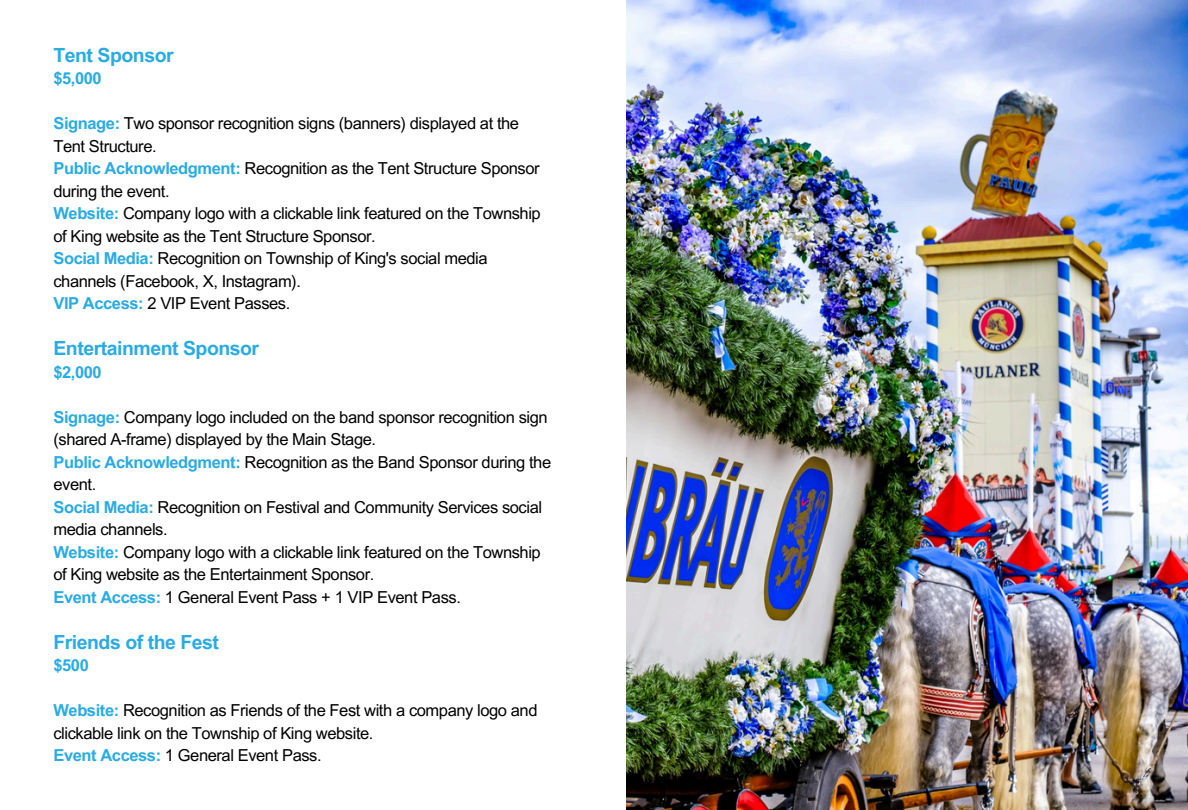
<style>
.page{position:relative;width:1188px;height:810px;background:#fff}
.page>*{position:absolute;margin:0;border:0;box-sizing:border-box;transform-origin:0 0}
.t1{font:700 19.5px "Arial MT Pro";letter-spacing:-.025em;color:#29abe3}
.t2{font:16.5px/22.5px "Arial MT Pro";letter-spacing:-.025em;color:#000}
.t3{font:700 16.5px "Arial MT Pro";letter-spacing:-.025em;color:#29abe3}
.s1{font-weight:700;color:#29abe3}
</style>
<div class="page">
<img style="left:626px;top:0;width:562px;height:810px">
<h1 class="t1" style="left:53px;top:48px;width:122px">Tent Sponsor</h1>
<h1 class="t3" style="left:53px;top:72px;width:50px">$5,000</h1>
<p class="t2" style="left:53px;top:114px;width:467px"><span class="s1">Signage:</span> Two sponsor recognition signs (banners) displayed at the<br>Tent Structure.</p>
<p class="t2" style="left:53px;top:159px;width:488px"><span class="s1">Public Acknowledgment:</span> Recognition as the Tent Structure Sponsor during the event.</p>
<p class="t2" style="left:53px;top:204px;width:489px"><span class="s1">Website:</span> Company logo with a clickable link featured on the Township of King website as the Tent Structure Sponsor.</p>
<p class="t2" style="left:53px;top:249px;width:436px"><span class="s1">Social Media:</span> Recognition on Township of King's social media channels (Facebook, X, Instagram).</p>
<p class="t2" style="left:53px;top:294px;width:238px"><span class="s1">VIP Access:</span> 2 VIP Event Passes.</p>
<h1 class="t1" style="left:53px;top:341px;width:207px">Entertainment Sponsor</h1>
<h1 class="t3" style="left:53px;top:366px;width:50px">$2,000</h1>
<p class="t2" style="left:53px;top:408px;width:496px"><span class="s1">Signage:</span> Company logo included on the band sponsor recognition sign (shared A-frame) displayed by the Main Stage.</p>
<p class="t2" style="left:53px;top:453px;width:499px"><span class="s1">Public Acknowledgment:</span> Recognition as the Band Sponsor during the event.</p>
<p class="t2" style="left:53px;top:498px;width:490px"><span class="s1">Social Media:</span> Recognition on Festival and Community Services social media channels.</p>
<p class="t2" style="left:53px;top:543px;width:489px"><span class="s1">Website:</span> Company logo with a clickable link featured on the Township of King website as the Entertainment Sponsor.</p>
<p class="t2" style="left:53px;top:588px;width:409px"><span class="s1">Event Access:</span> 1 General Event Pass + 1 VIP Event Pass.</p>
<h1 class="t1" style="left:53px;top:635px;width:167px">Friends of the Fest</h1>
<h1 class="t3" style="left:53px;top:659px;width:37px">$500</h1>
<p class="t2" style="left:53px;top:701px;width:486px"><span class="s1">Website:</span> Recognition as Friends of the Fest with a company logo and clickable link on the Township of King website.</p>
<p class="t2" style="left:53px;top:746px;width:270px"><span class="s1">Event Access:</span> 1 General Event Pass.</p>
</div>
